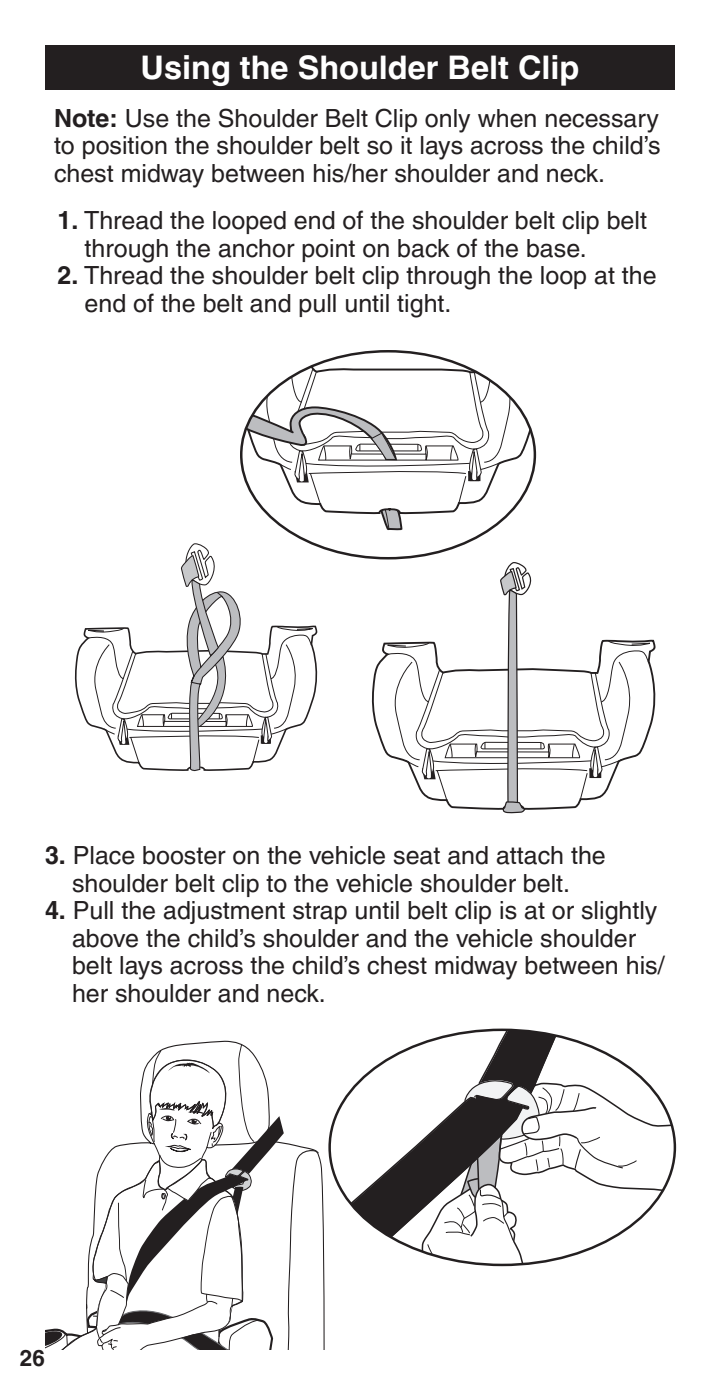
<style>
.page{position:relative;width:720px;height:1395px;background:#fff}
.page>*{position:absolute;margin:0;border:0;box-sizing:border-box;transform-origin:0 0}
.TOC_Heading_in_Docum{font:700 32.5px "Helvetica LT Pro";color:#fff}
.Body_Text_Indents{font:25px/27.5px "Helvetica LT Pro";color:#231f20}
.Body_Text{font:25px/27.5px "Helvetica LT Pro";color:#231f20;text-align:justify}
.t1{font:700 22.5px "Helvetica LT Pro";color:#231f20}
.s1{font-weight:700}
</style>
<div class="page">
<svg style="left:372px;top:639px;width:284px;height:116px"></svg>
<svg style="left:387px;top:562px;width:264px;height:252px"></svg>
<svg style="left:75px;top:542px;width:246px;height:230px"></svg>
<svg style="left:194px;top:1040px;width:131px;height:310px"></svg>
<svg style="left:45px;top:1043px;width:274px;height:307px"></svg>
<svg style="left:331px;top:1030px;width:344px;height:235px"></svg>
<svg style="left:241px;top:351px;width:290px;height:179px"></svg>
<div style="left:45px;top:45px;width:630px;height:45px;background:#231f20"></div>
<p class="TOC_Heading_in_Docum" style="left:141px;top:48px;width:440px">Using the Shoulder Belt Clip</p>
<p class="Body_Text" style="left:54px;top:104px;width:608px"><span class="s1">Note:</span> Use the Shoulder Belt Clip only when necessary to position the shoulder belt so it lays across the child’s chest midway between his/her shoulder and neck.</p>
<p class="Body_Text_Indents" style="left:85px;top:207px;width:564px;text-indent:-27px"><span class="s1">1.</span> Thread the looped end of the shoulder belt clip belt through the anchor point on back of the base.</p>
<p class="Body_Text_Indents" style="left:85px;top:262px;width:574px;text-indent:-27px"><span class="s1">2.</span> Thread the shoulder belt clip through the loop at the end of the belt and pull until tight.</p>
<p class="Body_Text_Indents" style="left:45px;top:842px;width:562px;text-align:center"><span class="s1">3.</span> Place booster on the vehicle seat and attach the shoulder belt clip to the vehicle shoulder belt.</p>
<p class="Body_Text_Indents" style="left:72px;top:897px;width:594px;text-indent:-27px"><span class="s1">4.</span> Pull the adjustment strap until belt clip is at or slightly above the child’s shoulder and the vehicle shoulder belt lays across the child’s chest midway between his/ her shoulder and neck.</p>
<p class="t1" style="left:20px;top:1345px;width:27px">26</p>
</div>
